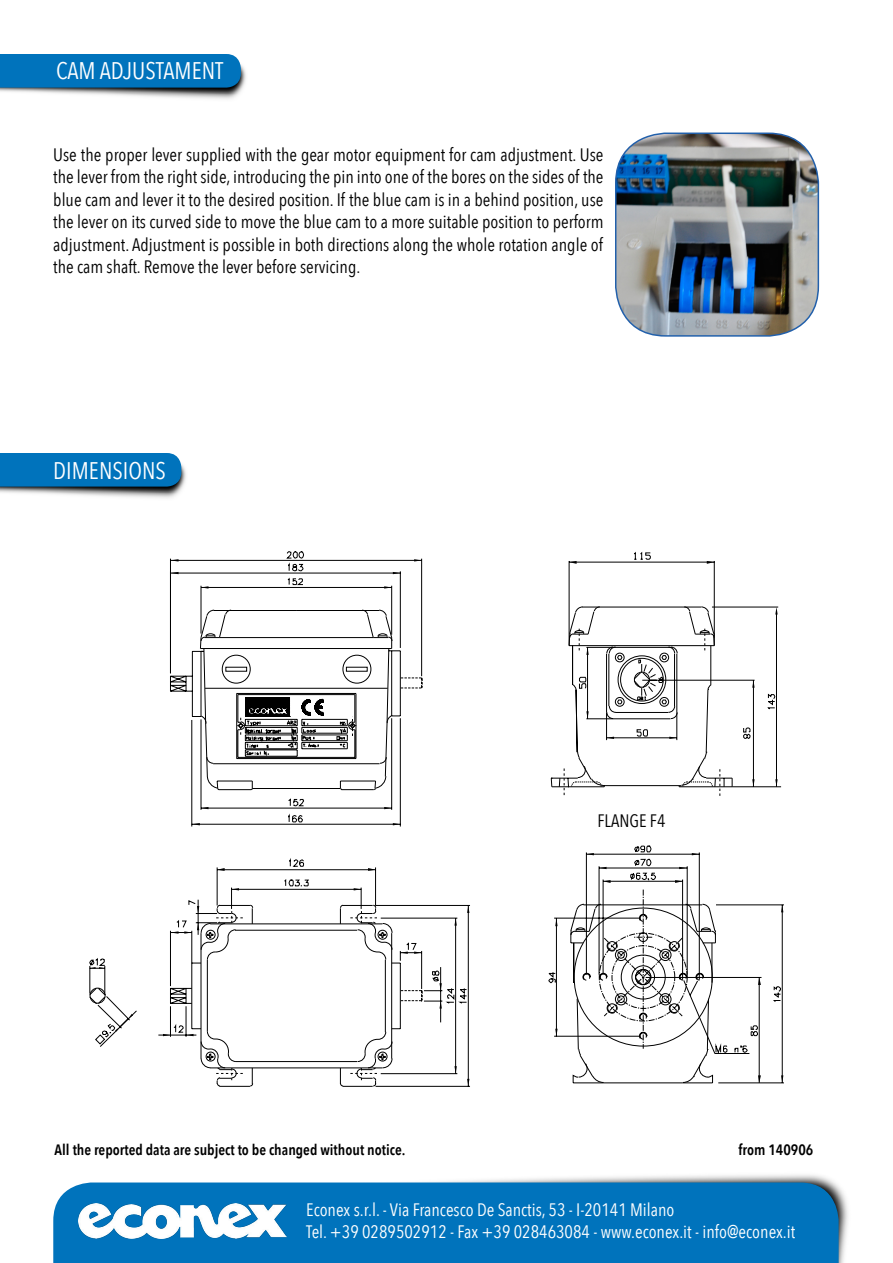
<style>
.page{position:relative;width:893px;height:1263px;background:#fff}
.page>*{position:absolute;margin:0;border:0;box-sizing:border-box;transform-origin:0 0}
.t1{font:24px "Avenir Next Condensed";color:#fff}
.t2{font:18px/22.5px "Avenir Next Condensed";color:#000;text-align:justify}
.t3{font:18px/21.6px "Avenir Next Condensed";color:#fff}
.t4{font:600 15px "Avenir Next Condensed";color:#000}
</style>
<div class="page">
<img style="left:441px;top:1175px;width:407px;height:88px">
<img style="left:0;top:65px;width:246px;height:34px">
<div style="left:0;top:54px;width:241px;height:34px;background:#0073bc"></div>
<div style="left:53px;top:1182px;width:786px;height:81px;background:#0073bc"></div>
<img style="left:79px;top:1203px;width:208px;height:36px">
<img style="left:0;top:464px;width:186px;height:34px">
<div style="left:0;top:453px;width:181px;height:34px;background:#0073bc"></div>
<img style="left:616px;top:133px;width:202px;height:203px">
<div style="left:615px;top:133px;width:204px;height:204px;border:2px solid #2260ab;border-radius:50px"></div>
<svg style="left:170px;top:551px;width:614px;height:533px"></svg>
<svg style="left:170px;top:845px;width:580px;height:209px"></svg>
<svg style="left:393px;top:572px;width:7px;height:2px"></svg>
<svg style="left:384px;top:586px;width:8px;height:3px"></svg>
<svg style="left:170px;top:572px;width:9px;height:2px"></svg>
<svg style="left:201px;top:586px;width:7px;height:3px"></svg>
<svg style="left:384px;top:807px;width:8px;height:2px"></svg>
<svg style="left:393px;top:823px;width:7px;height:2px"></svg>
<svg style="left:201px;top:807px;width:7px;height:2px"></svg>
<svg style="left:192px;top:823px;width:8px;height:2px"></svg>
<svg style="left:368px;top:868px;width:8px;height:3px"></svg>
<svg style="left:217px;top:868px;width:8px;height:3px"></svg>
<svg style="left:707px;top:561px;width:7px;height:3px"></svg>
<svg style="left:569px;top:561px;width:8px;height:3px"></svg>
<svg style="left:758px;top:977px;width:3px;height:8px"></svg>
<svg style="left:781px;top:905px;width:2px;height:7px"></svg>
<svg style="left:758px;top:1075px;width:3px;height:8px"></svg>
<svg style="left:781px;top:1075px;width:2px;height:8px"></svg>
<svg style="left:692px;top:853px;width:7px;height:2px"></svg>
<svg style="left:679px;top:867px;width:8px;height:2px"></svg>
<svg style="left:586px;top:853px;width:8px;height:2px"></svg>
<svg style="left:599px;top:867px;width:7px;height:2px"></svg>
<svg style="left:550px;top:606px;width:229px;height:190px"></svg>
<svg style="left:170px;top:609px;width:253px;height:181px"></svg>
<svg style="left:89px;top:880px;width:627px;height:207px"></svg>
<div style="left:597px;top:809px;width:106px;height:29px;background:#fff"></div>
<h1 class="t1" style="left:56px;top:50px;width:169px">CAM ADJUSTAMENT</h1>
<p class="t2" style="left:53px;top:142px;width:552px">Use the proper lever supplied with the gear motor equipment for cam adjustment. Use the lever from the right side, introducing the pin into one of the bores on the sides of the blue cam and lever it to the desired position. If the blue cam is in a behind position, use the lever on its curved side to move the blue cam to a more suitable position to perform adjustment. Adjustment is possible in both directions along the whole rotation angle of the cam shaft. Remove the lever before servicing.</p>
<h1 class="t1" style="left:53px;top:450px;width:114px">DIMENSIONS</h1>
<p class="t2" style="left:597px;top:809px;width:70px">FLANGE F4</p>
<p class="t4" style="left:55px;top:1136px;width:352px">All the reported data are subject to be changed without notice.</p>
<p class="t4" style="left:738px;top:1136px;width:76px">from 140906</p>
<p class="t3" style="left:306px;top:1198px;width:491px">Econex s.r.l. - Via Francesco De Sanctis, 53 - I-20141 Milano<br>Tel. +39 0289502912 - Fax +39 028463084 - www.econex.it - info@econex.it</p>
</div>
